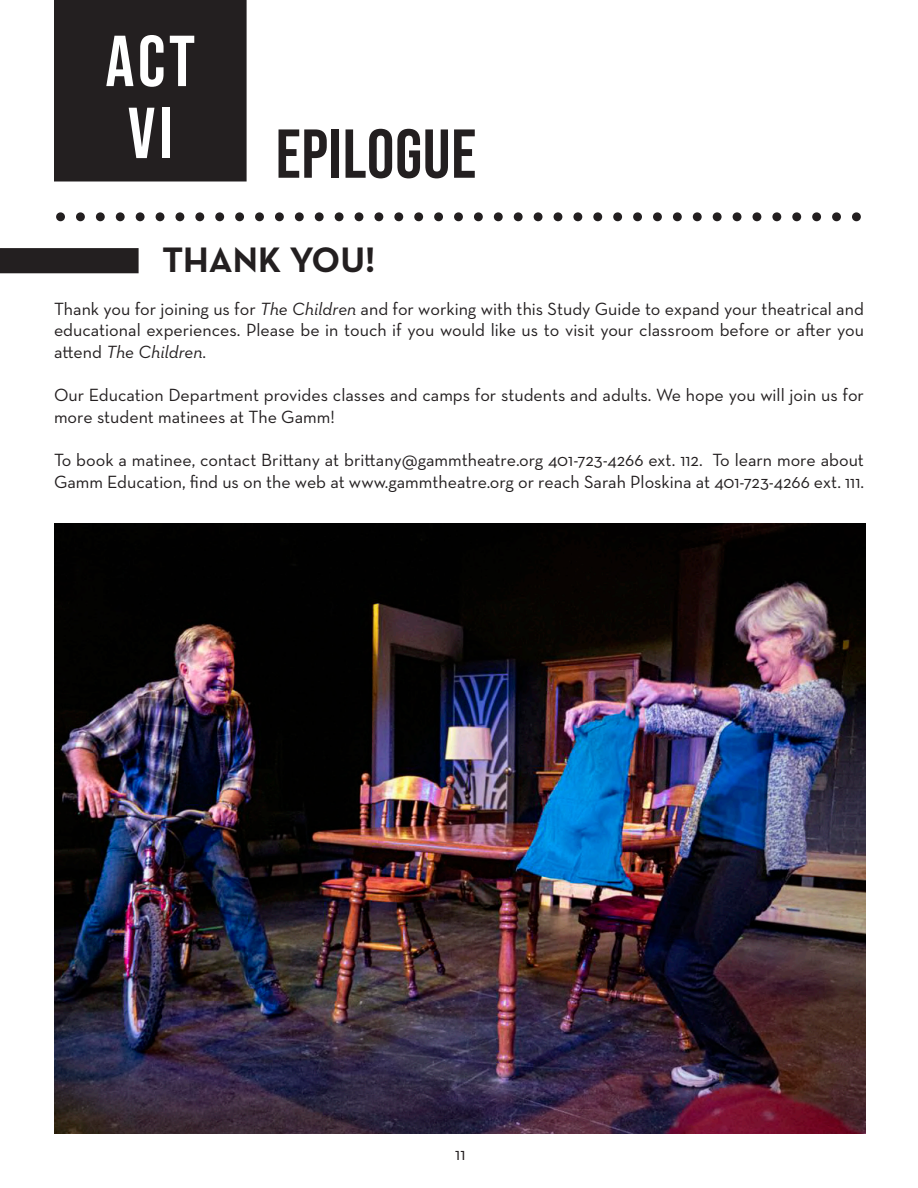
<style>
.page{position:relative;width:918px;height:1188px;background:#fff}
.page>*{position:absolute;margin:0;border:0;box-sizing:border-box;transform-origin:0 0}
.t1{font:72px "Bebas Neue";color:#fff}
.t2{font:69px "Bebas Neue";letter-spacing:.01em;color:#231f20}
.t3{font:700 52.5px "Neutraface Text";color:#231f20}
.t4{font:700 36px "Neutraface Text";color:#231f20}
.t5{font:18px/21.6px "Neutraface Text";color:#231f20}
.s1{font-style:italic}
</style>
<div class="page">
<div style="left:55px;top:1px;width:191px;height:180px;background:#231f20"></div>
<div style="left:54px;top:0;width:193px;height:182px;border:2px solid #231f20"></div>
<div style="left:1px;top:249px;width:137px;height:24px;background:#231f20"></div>
<div style="left:0;top:248px;width:139px;height:25px;border:2px solid #231f20"></div>
<img style="left:54px;top:524px;width:811px;height:610px">
<p class="t1" style="left:105px;top:20px;width:91px">ACT</p>
<p class="t1" style="left:128px;top:92px;width:46px">VI</p>
<p class="t2" style="left:276px;top:115px;width:202px">EPILOGUE</p>
<p class="t3" style="left:54px;top:169px;width:810px">.........................................</p>
<p class="t4" style="left:162px;top:236px;width:215px">THANK YOU!</p>
<p class="t5" style="left:54px;top:298px;width:812px;text-align:justify">Thank you for joining us for <span class="s1">The Children</span> and for working with this Study Guide to expand your theatrical and educational experiences. Please be in touch if you would like us to visit your classroom before or after you attend <span class="s1">The Children</span>.</p>
<p class="t5" style="left:54px;top:384px;width:812px">Our Education Department provides classes and camps for students and adults. We hope you will join us for more student matinees at The Gamm!</p>
<p class="t5" style="left:54px;top:449px;width:812px">To book a matinee, contact Brittany at brittany@gammtheatre.org 401-723-4266 ext. 112. To learn more about<br>Gamm Education, find us on the web at www.gammtheatre.org or reach Sarah Ploskina at 401-723-4266 ext. 111.</p>
<p class="t5" style="left:455px;top:1143px;width:12px">11</p>
</div>
